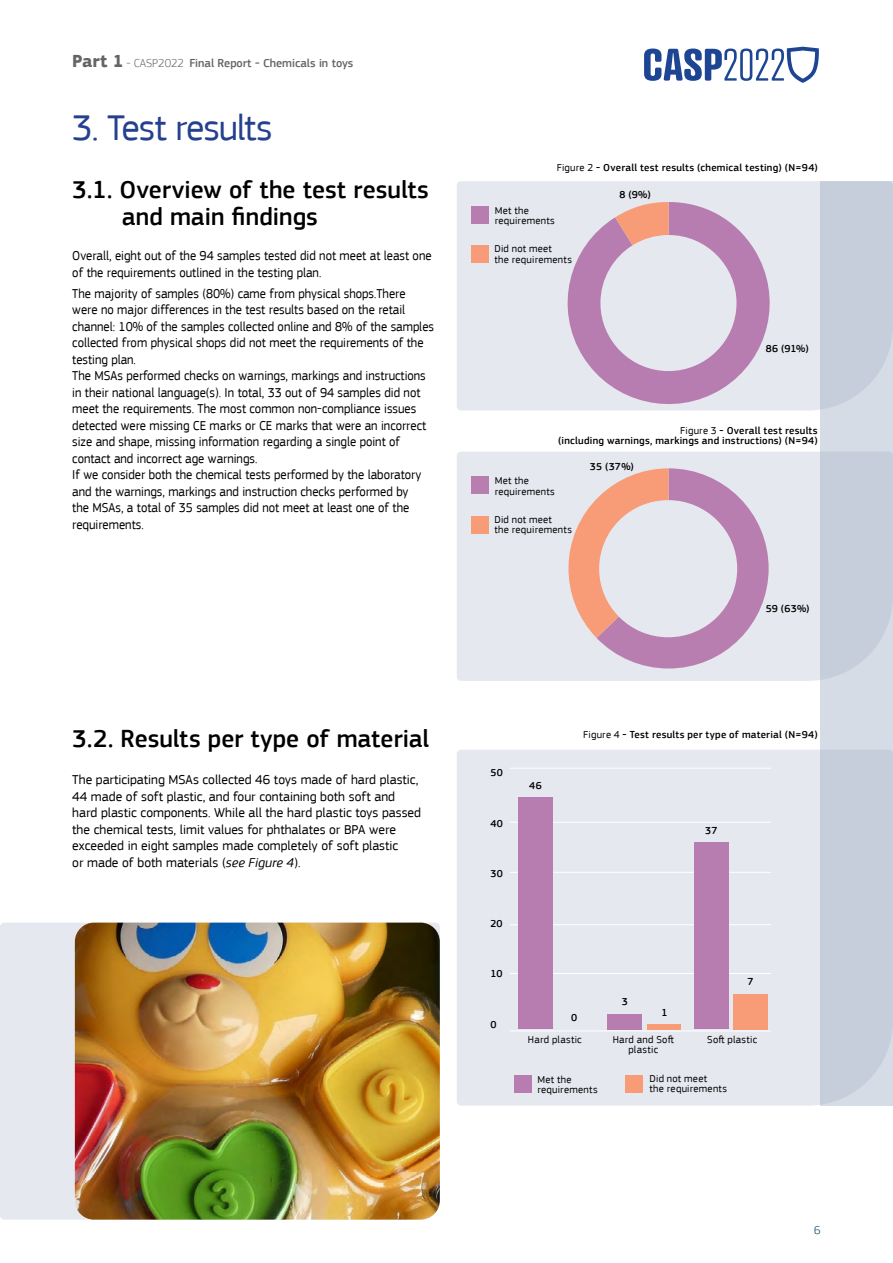
<style>
.page{position:relative;width:893px;height:1263px;background:#fff}
.page>*{position:absolute;margin:0;border:0;box-sizing:border-box;transform-origin:0 0}
.t1{font:37.5px "EC Square Sans Pro";letter-spacing:-.025em;color:#25408f}
.t2{font:500 25.5px/27px "EC Square Sans Pro";color:#000}
.t3{font:13.5px/16.5px "EC Square Sans Pro";color:#000;scale:.94 1}
.t4{font:13.5px/16.5px "EC Square Sans Pro";color:#000}
.t5{font:500 12px "EC Square Sans Pro";color:#636466}
.t6{font:300 12px "EC Square Sans Pro";color:#02405d}
.t7{font:500 10.5px/10.5px "EC Square Sans Pro";letter-spacing:.025em;color:#000;text-align:right}
.t8{font:10.5px/10.5px "EC Square Sans Pro";letter-spacing:.025em;color:#000}
.s1{font-weight:700;font-size:18px}
.s2{font-weight:300}
.s3{font-style:italic}
.s4{font-weight:400}
</style>
<div class="page">
<div style="left:457px;top:452px;width:364px;height:229px;background:#e6e8ef"></div>
<div style="left:457px;top:750px;width:364px;height:356px;background:#e6e8ef"></div>
<div style="left:457px;top:181px;width:364px;height:229px;background:#e6e8ef"></div>
<div style="left:471px;top:206px;width:17px;height:17px;background:#b87db0"></div>
<div style="left:471px;top:246px;width:17px;height:17px;background:#f79c77"></div>
<div style="left:0;top:923px;width:425px;height:297px;background:#e6e8ef"></div>
<img style="left:75px;top:922px;width:365px;height:297px">
<div style="left:821px;top:181px;width:72px;height:925px;background:linear-gradient(to right,#c7cfdd,#cad2df)"></div>
<svg style="left:553px;top:202px;width:231px;height:209px;background:#d6c3d9"></svg>
<svg style="left:615px;top:202px;width:54px;height:43px;background:#eca996"></svg>
<div style="left:514px;top:1075px;width:17px;height:17px;background:#b87db0"></div>
<div style="left:625px;top:1075px;width:17px;height:17px;background:#f79c76"></div>
<hr style="left:510px;top:822px;width:261px;height:1px;background:#fff">
<hr style="left:510px;top:768px;width:261px;height:1px;background:#fff">
<hr style="left:510px;top:872px;width:261px;height:1px;background:#fff">
<hr style="left:510px;top:924px;width:261px;height:1px;background:#fff">
<hr style="left:510px;top:973px;width:261px;height:1px;background:#fff">
<hr style="left:510px;top:1030px;width:261px;height:1px;background:#fff">
<div style="left:518px;top:797px;width:34px;height:232px;background:#b87db0"></div>
<div style="left:608px;top:1014px;width:34px;height:15px;background:#b87db0"></div>
<div style="left:734px;top:994px;width:34px;height:35px;background:#f79c76"></div>
<div style="left:694px;top:842px;width:34px;height:187px;background:#b87db0"></div>
<div style="left:647px;top:1024px;width:34px;height:5px;background:#f79c76"></div>
<div style="left:471px;top:477px;width:17px;height:17px;background:#b87eb0"></div>
<div style="left:471px;top:516px;width:17px;height:17px;background:#f79c76"></div>
<svg style="left:568px;top:468px;width:201px;height:200px;background:#d7aab8"></svg>
<div style="left:599px;top:500px;width:138px;height:137px;background:#e6e8ef;border-radius:50%"></div>
<svg style="left:644px;top:47px;width:175px;height:36px"></svg>
<p class="t5" style="left:72px;top:56px;width:283px"><span class="s1">Part 1</span> <span class="s2">- CASP2022</span> Final Report - Chemicals in toys</p>
<h1 class="t1" style="left:72px;top:105px;width:202px">3. Test results</h1>
<h2 class="t2" style="left:122px;top:177px;width:309px;text-indent:-49px">3.1. Overview of the test results and main findings</h2>
<p class="t3" style="left:72px;top:248px;width:384px">Overall, eight out of the 94 samples tested did not meet at least one of the requirements outlined in the testing plan.</p>
<p class="t3" style="left:72px;top:285px;width:386px">The majority of samples (80%) came from physical shops.There were no major differences in the test results based on the retail channel: 10% of the samples collected online and 8% of the samples collected from physical shops did not meet the requirements of the testing plan.<br>The MSAs performed checks on warnings, markings and instructions in their national language(s). In total, 33 out of 94 samples did not meet the requirements. The most common non-compliance issues detected were missing CE marks or CE marks that were an incorrect size and shape, missing information regarding a single point of contact and incorrect age warnings.<br>If we consider both the chemical tests performed by the laboratory and the warnings, markings and instruction checks performed by<br>the MSAs, a total of 35 samples did not meet at least one of the requirements.</p>
<h2 class="t2" style="left:72px;top:726px;width:359px">3.2. Results per type of material</h2>
<p class="t4" style="left:72px;top:771px;width:350px">The participating MSAs collected 46 toys made of hard plastic, 44 made of soft plastic, and four containing both soft and hard plastic components. While all the hard plastic toys passed the chemical tests, limit values for phthalates or BPA were exceeded in eight samples made completely of soft plastic<br>or made of both materials (<span class="s3">see Figure 4</span>).</p>
<p class="t7" style="left:557px;top:162px;width:262px"><span class="s4">Figure 2</span> - Overall test results (chemical testing) (N=94)</p>
<p class="t8" style="left:495px;top:205px;width:62px">Met the requirements</p>
<p class="t8" style="left:494px;top:244px;width:79px">Did not meet<br>the requirements</p>
<p class="t7" style="left:619px;top:190px;width:33px">8 (9%)</p>
<p class="t7" style="left:766px;top:343px;width:45px">86 (91%)</p>
<p class="t7" style="left:558px;top:425px;width:261px"><span class="s4">Figure 3</span> - Overall test results<br>(including warnings, markings and instructions) (N=94)</p>
<p class="t8" style="left:495px;top:475px;width:62px">Met the requirements</p>
<p class="t8" style="left:494px;top:514px;width:79px">Did not meet<br>the requirements</p>
<p class="t7" style="left:590px;top:462px;width:45px">35 (37%)</p>
<p class="t7" style="left:766px;top:604px;width:45px">59 (63%)</p>
<p class="t7" style="left:490px;top:768px;width:14px">50</p>
<p class="t7" style="left:490px;top:818px;width:14px">40</p>
<p class="t7" style="left:490px;top:868px;width:14px">30</p>
<p class="t7" style="left:490px;top:918px;width:14px">20</p>
<p class="t7" style="left:490px;top:969px;width:14px">10</p>
<p class="t7" style="left:529px;top:781px;width:14px">46</p>
<p class="t7" style="left:583px;top:729px;width:236px"><span class="s4">Figure 4</span> - Test results per type of material (N=94)</p>
<p class="t7" style="left:622px;top:997px;width:8px">3</p>
<p class="t7" style="left:705px;top:826px;width:14px">37</p>
<p class="t7" style="left:747px;top:976px;width:8px">7</p>
<p class="t7" style="left:490px;top:1019px;width:8px">0</p>
<p class="t7" style="left:571px;top:1012px;width:8px">0</p>
<p class="t7" style="left:662px;top:1007px;width:8px">1</p>
<p class="t8" style="left:528px;top:1034px;width:55px">Hard plastic</p>
<p class="t8" style="left:613px;top:1034px;width:63px;text-align:center">Hard and Soft plastic</p>
<p class="t8" style="left:707px;top:1034px;width:52px">Soft plastic</p>
<p class="t8" style="left:537px;top:1074px;width:62px">Met the requirements</p>
<p class="t8" style="left:649px;top:1073px;width:79px">Did not meet<br>the requirements</p>
<p class="t6" style="left:814px;top:1223px;width:8px">6</p>
</div>
